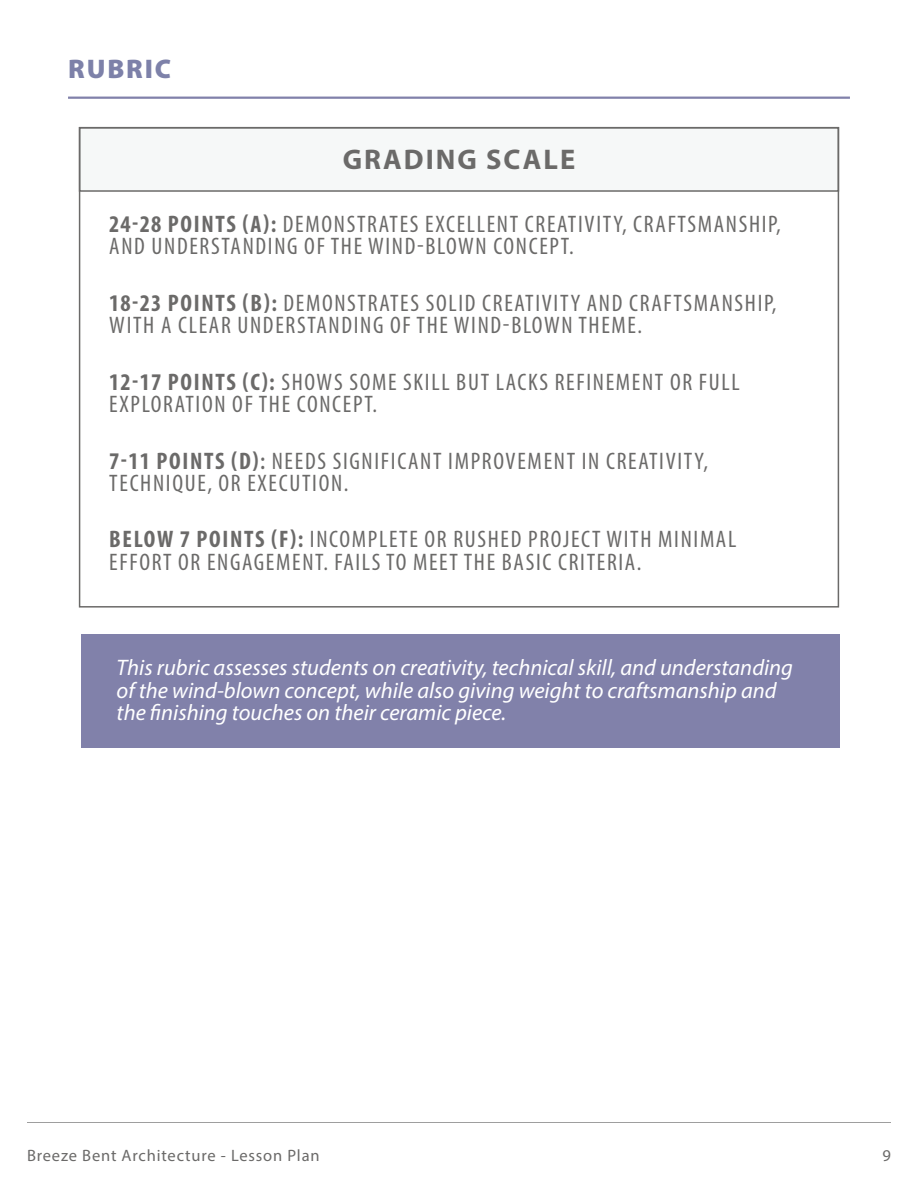
<style>
.page{position:relative;width:918px;height:1188px;background:#fff}
.page>*{position:absolute;margin:0;border:0;box-sizing:border-box;transform-origin:0 0}
.t1{font:700 28.5px "Myriad Pro";letter-spacing:.07em;color:#6b6a69}
.t2{font:900 27px "Myriad Pro";letter-spacing:.07em;color:#7d81a9}
.t3{font:condensed 24px/22.5px "Myriad Pro";letter-spacing:.07em;color:#6b6a69}
.t4{font:italic 22.5px/22.5px "Myriad Pro";color:#fff}
.t5{font:16.5px "Myriad Pro";letter-spacing:.05em;color:#6b6a69}
.s1{font-weight:700}
.s2{font-weight:600}
</style>
<div class="page">
<hr style="left:27px;top:1123px;width:864px;height:1px;background:#9e9e9e">
<hr style="left:68px;top:97px;width:782px;height:2px;background:#8181aa">
<div style="left:79px;top:127px;width:760px;height:65px;background:#f6f8f8;border:2px solid #6b6a69"></div>
<div style="left:79px;top:127px;width:760px;height:481px;border:2px solid #6b6a69"></div>
<div style="left:81px;top:634px;width:758px;height:114px;background:#8181aa"></div>
<p class="t2" style="left:68px;top:51px;width:104px">RUBRIC</p>
<p class="t1" style="left:343px;top:141px;width:234px">GRADING SCALE</p>
<p class="t3" style="left:109px;top:212px;width:673px"><span class="s1">24-28 POINTS (A):</span> DEMONSTRATES EXCELLENT CREATIVITY, CRAFTSMANSHIP,<br>AND UNDERSTANDING OF THE WIND-BLOWN CONCEPT.</p>
<p class="t3" style="left:109px;top:291px;width:669px"><span class="s1">18-23 POINTS (B):</span> DEMONSTRATES SOLID CREATIVITY AND CRAFTSMANSHIP,<br>WITH A CLEAR UNDERSTANDING OF THE WIND-BLOWN THEME.</p>
<p class="t3" style="left:109px;top:370px;width:632px"><span class="s1">12-17 POINTS (C):</span> SHOWS SOME SKILL BUT LACKS REFINEMENT OR FULL<br>EXPLORATION OF THE CONCEPT.</p>
<p class="t3" style="left:109px;top:449px;width:600px"><span class="s1">7-11 POINTS (D)</span><span class="s2">:</span> NEEDS SIGNIFICANT IMPROVEMENT IN CREATIVITY,<br>TECHNIQUE, OR EXECUTION.</p>
<p class="t3" style="left:109px;top:528px;width:628px"><span class="s1">BELOW 7 POINTS (F):</span> INCOMPLETE OR RUSHED PROJECT WITH MINIMAL<br>EFFORT OR ENGAGEMENT. FAILS TO MEET THE BASIC CRITERIA.</p>
<p class="t4" style="left:117px;top:656px;width:678px">This rubric assesses students on creativity, technical skill, and understanding of the wind-blown concept, while also giving weight to craftsmanship and the finishing touches on their ceramic piece.</p>
<p class="t5" style="left:27px;top:1145px;width:294px">Breeze Bent Architecture - Lesson Plan</p>
<p class="t5" style="left:883px;top:1145px;width:10px">9</p>
</div>
